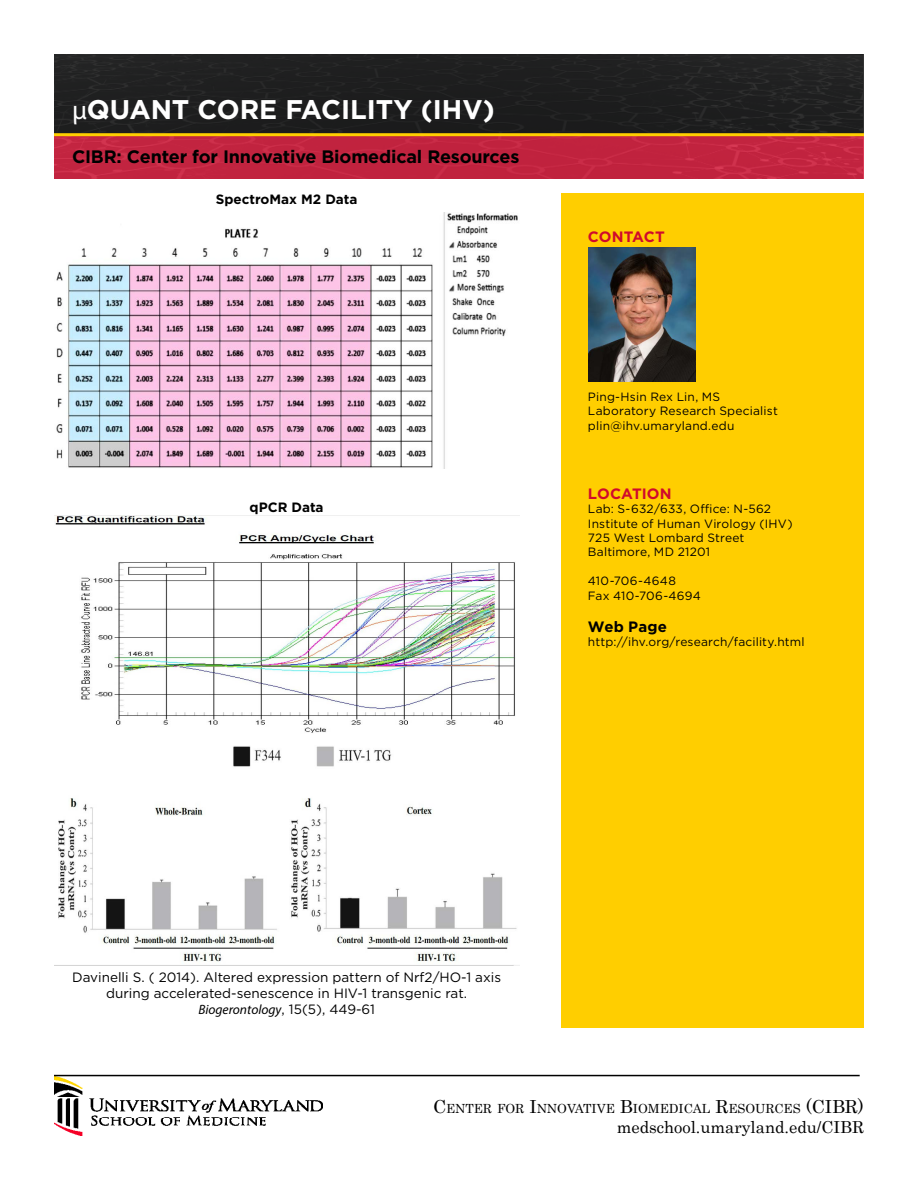
<style>
.page{position:relative;width:918px;height:1188px;background:#fff}
.page>*{position:absolute;margin:0;border:0;box-sizing:border-box;transform-origin:0 0}
.t1{font:700 27px "Gotham";color:#fff}
.t2{font:700 18px "Gotham";letter-spacing:-.01em;color:#000}
.t3{font:16.5px "Century";color:#000}
.t4{font:700 15px "Gotham";color:#d00a2c}
.t5{font:700 15px "Gotham";color:#000}
.t6{font:13.5px/16.2px "Gotham";color:#000;text-align:center}
.t7{font:italic 13.5px "Myriad Pro";color:#000}
.t8{font:700 13.5px "Gotham";color:#000}
.t9{font:12.6px "Century";color:#000}
.t10{font:12px/14.4px "Gotham";letter-spacing:.015em;color:#000}
.s1{font-family:"Myriad Pro";font-weight:400}
.s2{font-family:"Gotham";font-style:normal}
.s3{font-size:18px}
.s4{font-style:inherit}
</style>
<div class="page">
<div style="left:562px;top:193px;width:302px;height:835px;background:#ffce00"></div>
<img style="left:54px;top:1076px;width:269px;height:60px">
<hr style="left:54px;top:1075px;width:806px;height:1px;background:#000">
<div style="left:54px;top:54px;width:810px;height:80px;background:#1f1f20"></div>
<div style="left:54px;top:134px;width:810px;height:44px;background:#c1233f"></div>
<hr style="left:54px;top:133px;width:810px;height:3px;background:#ffce00">
<img style="left:589px;top:247px;width:107px;height:134px">
<img style="left:56px;top:213px;width:462px;height:256px">
<img style="left:55px;top:516px;width:461px;height:217px">
<img style="left:54px;top:746px;width:465px;height:220px">
<h1 class="t1" style="left:72px;top:92px;width:424px"><span class="s1">μ</span>quant core facility (I HV)</h1>
<h2 class="t2" style="left:72px;top:145px;width:449px">CI BR: Center for I nnovative Biomedical Resources</h2>
<p class="t8" style="left:216px;top:190px;width:143px">SpectroMax M2 Data</p>
<p class="t8" style="left:250px;top:498px;width:75px">qPCR Data</p>
<p class="t4" style="left:588px;top:227px;width:23px">CONTA</p>
<p class="t4" style="left:644px;top:227px;width:22px">CT</p>
<p class="t10" style="left:588px;top:389px;width:191px">Ping-Hsin Rex Lin, MS<br>Laboratory Research Specialist plin@ihv.umaryland.edu</p>
<p class="t4" style="left:588px;top:484px;width:45px">LOCATION</p>
<p class="t10" style="left:588px;top:502px;width:206px">Lab: S-632/633, Office: N-562<br>Institute of Human Virology (IHV)<br>725 West Lombard Street<br>Baltimore, MD 21201</p>
<p class="t10" style="left:588px;top:574px;width:115px">410-706-4648<br>Fax 410-706-4694</p>
<p class="t5" style="left:588px;top:617px;width:80px">Web Page</p>
<p class="t10" style="left:588px;top:635px;width:218px">http://ihv.org/research/facility.html</p>
<p class="t6" style="left:72px;top:969px;width:430px">Davinelli S. ( 2014). Altered expression pattern of Nrf2/HO-1 axis during accelerated-senescence in HIV-1 transgenic rat.</p>
<p class="t7" style="left:198px;top:1001px;width:178px">Biogerontology<span class="s2">, 15(5), 449-61</span></p>
<p class="t9" style="left:433px;top:1098px;width:432px"><span class="s3">C</span>ENTER FOR <span class="s3">I</span>NNOVATIVE <span class="s3">B</span>IOMEDICAL <span class="s3">R</span>ESOURCES <span class="s3">(CIBR)</span></p>
<h3 class="t3" style="left:617px;top:1113px;width:249px">medschool.umaryland.edu<span class="s4">/</span>CIBR</h3>
</div>
